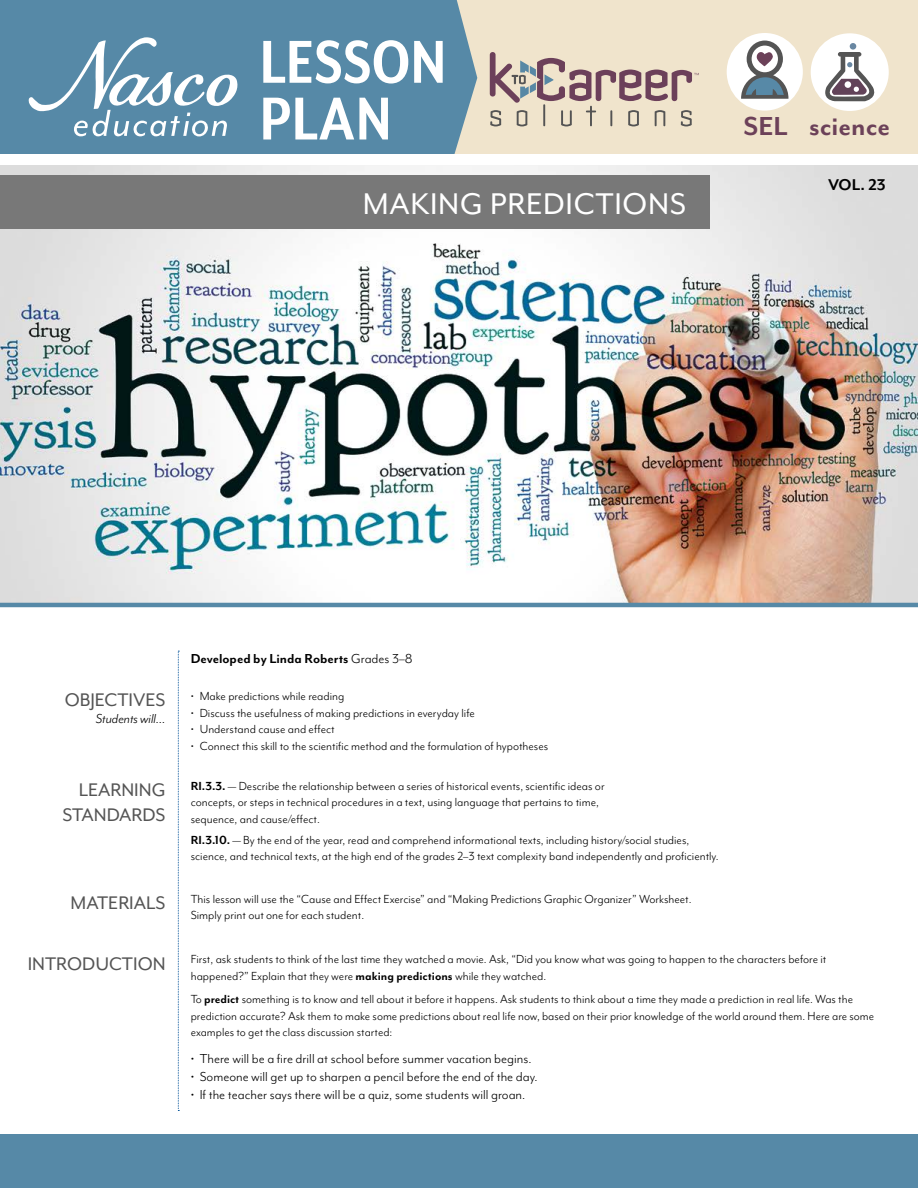
<style>
.page{position:relative;width:918px;height:1188px;background:#fff}
.page>*{position:absolute;margin:0;border:0;box-sizing:border-box;transform-origin:0 0}
.t1{font:700 69.75px/56.7px "Mr Eaves XL Mod Nar OT";letter-spacing:.01em;color:#fff}
.t2{font:34.5px "Mr Eaves Mod OT";letter-spacing:.02em;color:#fff}
.t3{font:700 30px "Mr Eaves Mod OT";color:#6c4159}
.t4{font:21px/25.2px "Mr Eaves Mod OT";color:#545454;text-align:right}
.t5{font:700 18px "Mr Eaves Mod OT";color:#000}
.t6{font:15px "Mr Eaves Mod OT";color:#000}
.t7{font:700 15px "Mr Eaves Mod OT";color:#000}
.t8{font:italic 15px "Mr Eaves Mod OT";color:#000}
.t9{font:13.5px/16.5px "Mr Eaves Mod OT";color:#000}
.s1{font-weight:400}
.s2{font-weight:700}
</style>
<div class="page">
<img style="left:0;top:165px;width:918px;height:438px">
<div style="left:0;top:0;width:918px;height:156px;background:#f0e4cc"></div>
<div style="left:0;top:0;width:477px;height:154px;background:#5689a7"></div>
<svg style="left:28px;top:37px;width:211px;height:99px;background:#759eb7"></svg>
<svg style="left:490px;top:52px;width:209px;height:74px"></svg>
<div style="left:0;top:154px;width:918px;height:11px;background:#fff"></div>
<div style="left:0;top:175px;width:710px;height:53px;background:#787878"></div>
<svg style="left:178px;top:651px;width:1px;height:460px"></svg>
<div style="left:0;top:1134px;width:918px;height:54px;background:#5689a7"></div>
<hr style="left:0;top:603px;width:918px;height:4px;background:#5689a7">
<div style="left:727px;top:33px;width:76px;height:78px;background:#fff;border-radius:50%"></div>
<svg style="left:741px;top:41px;width:48px;height:58px"></svg>
<div style="left:811px;top:33px;width:78px;height:78px;background:#fff;border-radius:50%"></div>
<div style="left:850px;top:43px;width:6px;height:7px;background:#6987a2;border-radius:50%"></div>
<svg style="left:822px;top:52px;width:56px;height:49px"></svg>
<div style="left:845px;top:81px;width:6px;height:7px;background:#fff;border-radius:50%"></div>
<h1 class="t1" style="left:260px;top:33px;width:188px">LESSON<br>PLAN</h1>
<h2 class="t2" style="left:363px;top:185px;width:325px">MAKING PREDICTIONS</h2>
<h3 class="t3" style="left:743px;top:110px;width:148px">SEL science</h3>
<h3 class="t5" style="left:828px;top:175px;width:59px">VOL. 23</h3>
<h3 class="t4" style="left:65px;top:688px;width:102px">OBJECTIVES</h3>
<p class="t8" style="left:96px;top:710px;width:71px">Students will…</p>
<p class="t7" style="left:191px;top:651px;width:223px">Developed by Linda Roberts <span class="s1">Grades 3–8</span></p>
<p class="t9" style="left:191px;top:688px;width:155px">• Make predictions while reading</p>
<p class="t9" style="left:191px;top:705px;width:286px">• Discuss the usefulness of making predictions in everyday life</p>
<p class="t9" style="left:191px;top:721px;width:145px">• Understand cause and effect</p>
<p class="t9" style="left:191px;top:738px;width:359px">• Connect this skill to the scientific method and the formulation of hypotheses</p>
<h3 class="t4" style="left:62px;top:778px;width:105px">LEARNING<br>STANDARDS</h3>
<p class="t9" style="left:191px;top:778px;width:415px"><span class="s2">RI.3.3.</span> — Describe the relationship between a series of historical events, scientific ideas or concepts, or steps in technical procedures in a text, using language that pertains to time, sequence, and cause/effect.</p>
<p class="t9" style="left:191px;top:832px;width:529px"><span class="s2">RI.3.10.</span> — By the end of the year, read and comprehend informational texts, including history/social studies, science, and technical texts, at the high end of the grades 2–3 text complexity band independently and proficiently.</p>
<h3 class="t4" style="left:71px;top:891px;width:96px">MATERIALS</h3>
<h3 class="t4" style="left:28px;top:951px;width:139px">INTRODUCTION</h3>
<p class="t9" style="left:191px;top:891px;width:502px">This lesson will use the “Cause and Effect Exercise” and “Making Predictions Graphic Organizer” Worksheet.<br>Simply print out one for each student.</p>
<p class="t9" style="left:191px;top:951px;width:637px">First, ask students to think of the last time they watched a movie. Ask, “Did you know what was going to happen to the characters before it happened?” Explain that they were <span class="s2">making predictions</span> while they watched.</p>
<p class="t9" style="left:191px;top:991px;width:685px">To <span class="s2">predict</span> something is to know and tell about it before it happens. Ask students to think about a time they made a prediction in real life. Was the prediction accurate? Ask them to make some predictions about real life now, based on their prior knowledge of the world around them. Here are some examples to get the class discussion started:</p>
<p class="t6" style="left:191px;top:1051px;width:342px">• There will be a fire drill at school before summer vacation begins.</p>
<p class="t6" style="left:191px;top:1069px;width:348px">• Someone will get up to sharpen a pencil before the end of the day.</p>
<p class="t6" style="left:191px;top:1087px;width:336px">• If the teacher says there will be a quiz, some students will groan.</p>
</div>
